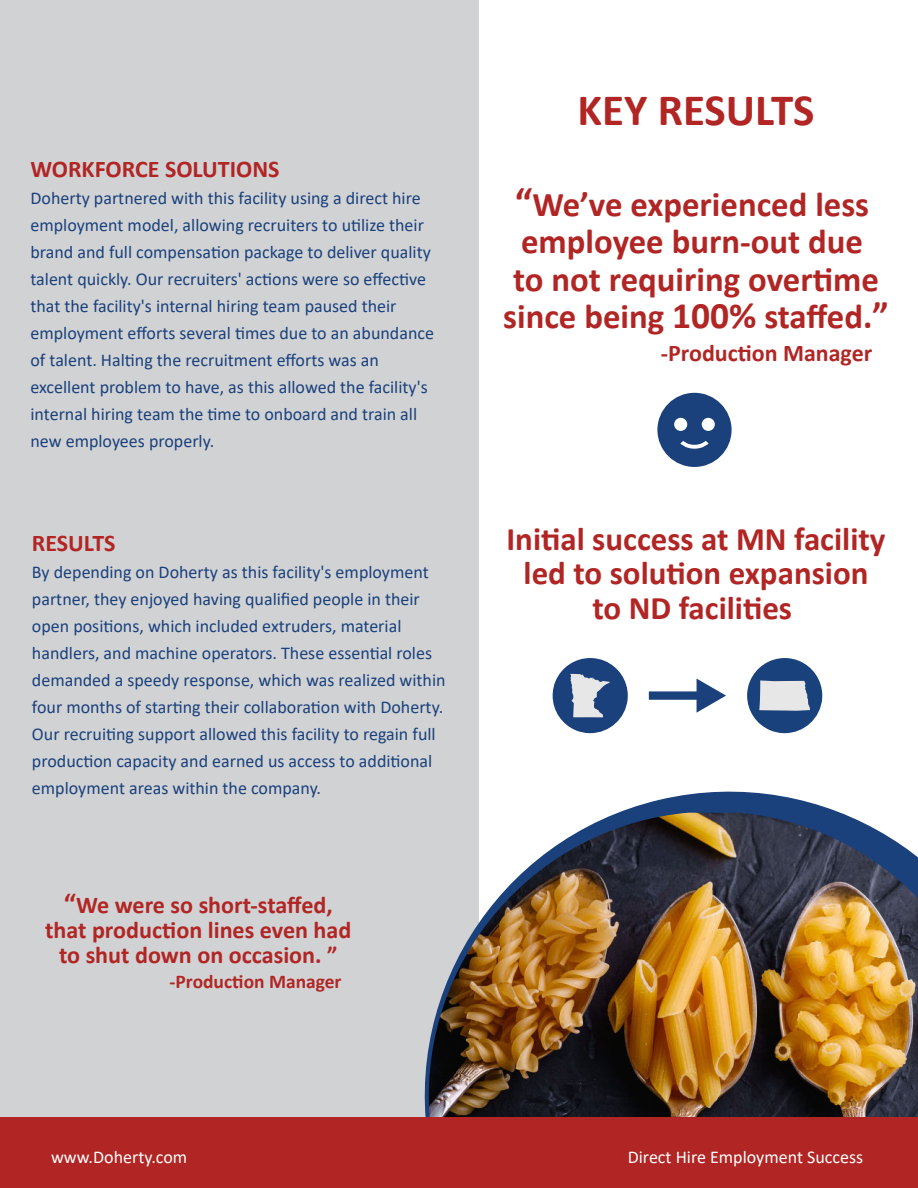
<style>
.page{position:relative;width:918px;height:1188px;background:#fff}
.page>*{position:absolute;margin:0;border:0;box-sizing:border-box;transform-origin:0 0}
.t1{font:700 45px "Calibri";color:#b12624}
.t2{font:700 34.8px/37.5px "Calibri";color:#b12624;text-align:center}
.t3{font:700 33px/34.5px "Calibri";color:#b12624;text-align:center}
.t4{font:700 24.15px/24.9px "Calibri";color:#b12624;text-align:center}
.t5{font:700 24px "Calibri";color:#b12524}
.t6{font:700 24px "Calibri";color:#b12624}
.t7{font:700 19.5px "Calibri";color:#b12624}
.t8{font:18px/27px "Calibri";color:#1a417c}
.t9{font:18px "Calibri";color:#fff}
.s1{font-size:28.05px}
.s2{font-size:24px}
.s3{font-size:40.5px}
.s4{font-size:37.5px}
</style>
<div class="page">
<div style="left:0;top:0;width:478px;height:1187px;background:#d1d2d4"></div>
<svg style="left:424px;top:761px;width:417px;height:356px"></svg>
<img style="left:429px;top:813px;width:489px;height:304px">
<div style="left:0;top:1117px;width:918px;height:71px;background:#b12624"></div>
<div style="left:657px;top:393px;width:75px;height:74px;background:#1a417c;border-radius:50%"></div>
<div style="left:674px;top:418px;width:13px;height:13px;background:#fff;border-radius:50%"></div>
<div style="left:702px;top:418px;width:13px;height:13px;background:#fff;border-radius:50%"></div>
<svg style="left:680px;top:441px;width:29px;height:8px"></svg>
<svg style="left:553px;top:658px;width:75px;height:75px"></svg>
<svg style="left:747px;top:658px;width:75px;height:75px"></svg>
<svg style="left:649px;top:679px;width:77px;height:34px"></svg>
<h3 class="t5" style="left:30px;top:155px;width:251px">WORKFORCE SOLUTIONS</h3>
<p class="t8" style="left:30px;top:184px;width:405px">Doherty partnered with this facility using a direct hire employment model, allowing recruiters to utilize their brand and full compensation package to deliver quality talent quickly. Our recruiters' actions were so effective that the facility's internal hiring team paused their employment efforts several times due to an abundance of talent. Halting the recruitment efforts was an excellent problem to have, as this allowed the facility's internal hiring team the time to onboard and train all new employees properly.</p>
<h3 class="t5" style="left:32px;top:529px;width:85px">RESULTS</h3>
<p class="t8" style="left:32px;top:558px;width:415px">By depending on Doherty as this facility's employment partner, they enjoyed having qualified people in their open positions, which included extruders, material handlers, and machine operators. These essential roles demanded a speedy response, which was realized within four months of starting their collaboration with Doherty.<br>Our recruiting support allowed this facility to regain full production capacity and earned us access to additional employment areas within the company.</p>
<h3 class="t4" style="left:45px;top:892px;width:308px"><span class="s1">“</span>We were so short-staffed, that production lines even had to shut down on occasion. <span class="s2">”</span></h3>
<p class="t7" style="left:170px;top:967px;width:173px">-Production Manager</p>
<h1 class="t1" style="left:578px;top:83px;width:238px">KEY RESULTS</h1>
<h2 class="t2" style="left:503px;top:185px;width:387px"><span class="s3">“</span>We’ve experienced less employee burn-out due<br>to not requiring overtime since being <span class="s4">100%</span> staffed.<span class="s4">”</span></h2>
<h3 class="t6" style="left:661px;top:336px;width:213px">-Production Manager</h3>
<h3 class="t3" style="left:506px;top:521px;width:381px">Initial success at MN facility led to solution expansion to ND facilities</h3>
<p class="t9" style="left:51px;top:1144px;width:138px">www.Doherty.com</p>
<p class="t9" style="left:628px;top:1144px;width:237px">Direct Hire Employment Success</p>
</div>
